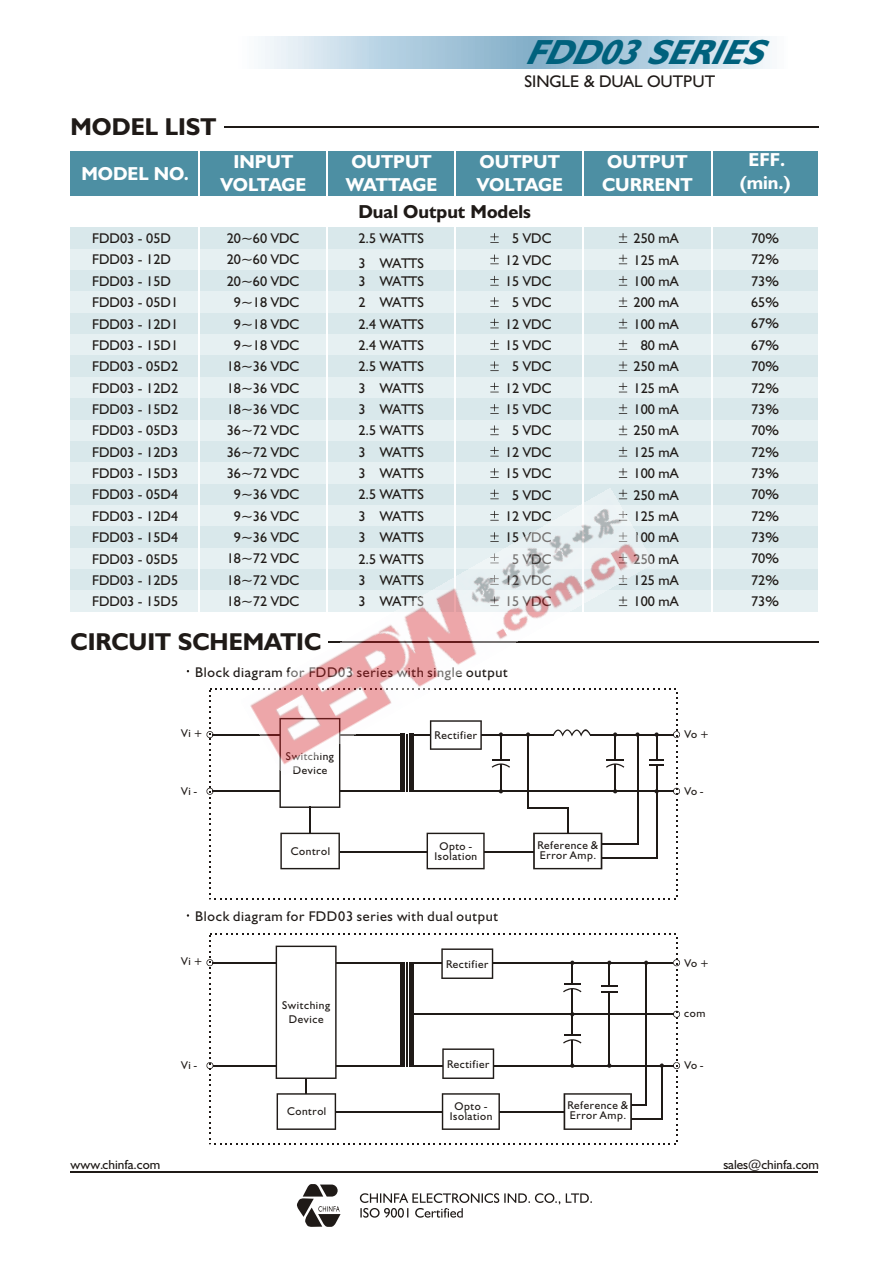
<style>
.page{position:relative;width:894px;height:1263px;background:#fff}
.page>*{position:absolute;margin:0;border:0;box-sizing:border-box;transform-origin:0 0}
.t1{font:italic 700 34.95px "Humanst 521 BT";color:#00617d}
.t2{font:700 24.45px "Humanst 521 BT";color:#1f1a17}
.t3{font:700 18.9px/22.6px "Humanst 521 BT";color:#fff}
.t4{font:700 18.9px "Humanst 521 BT";color:#1f1a17}
.t5{font:16.95px "Humanst 521 BT";color:#1f1a17}
.t6{font:14.1px/21.3px "Humanst 521 BT";color:#1f1a17;text-align:center}
.t7{font:14.1px "Humanst 521 BT";letter-spacing:.05em;color:#1f1a17}
.t8{font:14.1px/25.2px "Humanst 521 BT";letter-spacing:-.02em;color:#1f1a17}
.t9{font:13.2px "Humanst 521 BT";color:#1f1a17}
.t10{font:11.25px/10.1px "Humanst 521 BT";letter-spacing:.05em;color:#1f1a17;text-align:center}
</style>
<div class="page">
<hr style="left:71px;top:1172px;width:747px;height:1px;background:#1f1a17">
<hr style="left:328px;top:641px;width:490px;height:2px;background:#1f1a17">
<hr style="left:224px;top:126px;width:594px;height:1px;background:#1f1a17">
<div style="left:71px;top:151px;width:747px;height:45px;background:#4d8fa3"></div>
<div style="left:71px;top:228px;width:747px;height:21px;background:#d9e8eb"></div>
<div style="left:71px;top:249px;width:747px;height:21px;background:#e6f0f2"></div>
<div style="left:71px;top:270px;width:747px;height:22px;background:#d9e8eb"></div>
<div style="left:71px;top:292px;width:747px;height:21px;background:#e6f0f2"></div>
<div style="left:71px;top:313px;width:747px;height:21px;background:#d9e8eb"></div>
<div style="left:71px;top:334px;width:747px;height:22px;background:#e6f0f2"></div>
<div style="left:71px;top:356px;width:747px;height:21px;background:#d9e8eb"></div>
<div style="left:71px;top:377px;width:747px;height:21px;background:#e6f0f2"></div>
<div style="left:71px;top:398px;width:747px;height:22px;background:#d9e8eb"></div>
<div style="left:71px;top:420px;width:747px;height:21px;background:#e6f0f2"></div>
<div style="left:71px;top:441px;width:747px;height:22px;background:#d9e8eb"></div>
<div style="left:71px;top:463px;width:747px;height:21px;background:#e6f0f2"></div>
<div style="left:71px;top:484px;width:747px;height:21px;background:#d9e8eb"></div>
<div style="left:71px;top:505px;width:747px;height:22px;background:#e6f0f2"></div>
<div style="left:71px;top:527px;width:747px;height:21px;background:#d9e8eb"></div>
<div style="left:71px;top:548px;width:747px;height:21px;background:#e6f0f2"></div>
<div style="left:71px;top:569px;width:747px;height:22px;background:#d9e8eb"></div>
<div style="left:71px;top:591px;width:747px;height:21px;background:#e6f0f2"></div>
<hr style="left:198px;top:146px;width:1px;height:474px;background:#fff">
<hr style="left:326px;top:146px;width:2px;height:474px;background:#fff">
<hr style="left:454px;top:146px;width:2px;height:472px;background:#fff">
<hr style="left:583px;top:146px;width:1px;height:472px;background:#fff">
<hr style="left:711px;top:146px;width:1px;height:472px;background:#fff">
<svg style="left:490px;top:233px;width:9px;height:10px"></svg>
<svg style="left:490px;top:254px;width:9px;height:10px"></svg>
<svg style="left:490px;top:276px;width:9px;height:10px"></svg>
<svg style="left:490px;top:297px;width:9px;height:10px"></svg>
<svg style="left:490px;top:319px;width:9px;height:9px"></svg>
<svg style="left:490px;top:340px;width:9px;height:10px"></svg>
<svg style="left:490px;top:361px;width:9px;height:10px"></svg>
<svg style="left:490px;top:383px;width:9px;height:9px"></svg>
<svg style="left:490px;top:404px;width:9px;height:10px"></svg>
<svg style="left:490px;top:425px;width:9px;height:10px"></svg>
<svg style="left:490px;top:447px;width:9px;height:10px"></svg>
<svg style="left:490px;top:468px;width:9px;height:10px"></svg>
<svg style="left:619px;top:233px;width:8px;height:10px"></svg>
<svg style="left:619px;top:254px;width:8px;height:10px"></svg>
<svg style="left:619px;top:276px;width:8px;height:10px"></svg>
<svg style="left:619px;top:297px;width:8px;height:10px"></svg>
<svg style="left:619px;top:319px;width:8px;height:9px"></svg>
<svg style="left:619px;top:340px;width:8px;height:10px"></svg>
<svg style="left:619px;top:361px;width:8px;height:10px"></svg>
<svg style="left:619px;top:383px;width:8px;height:9px"></svg>
<svg style="left:619px;top:404px;width:8px;height:10px"></svg>
<svg style="left:619px;top:425px;width:8px;height:10px"></svg>
<svg style="left:619px;top:447px;width:8px;height:10px"></svg>
<svg style="left:619px;top:468px;width:8px;height:10px"></svg>
<svg style="left:206px;top:688px;width:474px;height:212px"></svg>
<svg style="left:206px;top:933px;width:474px;height:211px"></svg>
<svg style="left:297px;top:1184px;width:44px;height:43px"></svg>
<svg style="left:360px;top:1193px;width:232px;height:25px"></svg>
<img style="left:241px;top:488px;width:412px;height:287px">
<h1 class="t1" style="left:524px;top:38px;width:255px">FDD03 SERIES</h1>
<p class="t5" style="left:524px;top:74px;width:192px">SINGLE &amp; DUAL OUTPUT</p>
<h2 class="t2" style="left:71px;top:116px;width:147px">MODEL LIST</h2>
<h3 class="t3" style="left:81px;top:163px;width:109px">MODEL NO.</h3>
<h3 class="t3" style="left:220px;top:152px;width:88px;text-align:center">INPUT<br>VOLTAGE</h3>
<h3 class="t3" style="left:346px;top:152px;width:93px">OUTPUT<br>WATTAGE</h3>
<h3 class="t3" style="left:477px;top:152px;width:88px">OUTPUT<br>VOLTAGE</h3>
<h3 class="t3" style="left:602px;top:152px;width:92px">OUTPUT<br>CURRENT</h3>
<h3 class="t3" style="left:740px;top:150px;width:52px;text-align:center">EFF. (min.)</h3>
<h3 class="t4" style="left:358px;top:204px;width:174px">Dual Output Models</h3>
<p class="t6" style="left:92px;top:229px;width:88px;text-align:left">FDD03 - 05D<br>FDD03 - 12D<br>FDD03 - 15D<br>FDD03 - 05D1<br>FDD03 - 12D1<br>FDD03 - 15D1<br>FDD03 - 05D2<br>FDD03 - 12D2<br>FDD03 - 15D2<br>FDD03 - 05D3<br>FDD03 - 12D3<br>FDD03 - 15D3<br>FDD03 - 05D4<br>FDD03 - 12D4<br>FDD03 - 15D4<br>FDD03 - 05D5<br>FDD03 - 12D5<br>FDD03 - 15D5</p>
<p class="t6" style="left:227px;top:229px;width:74px">20~60 VDC<br>20~60 VDC<br>20~60 VDC<br>9~18 VDC<br>9~18 VDC<br>9~18 VDC<br>18~36 VDC<br>18~36 VDC<br>18~36 VDC<br>36~72 VDC<br>36~72 VDC<br>36~72 VDC<br>9~36 VDC<br>9~36 VDC<br>9~36 VDC<br>18~72 VDC<br>18~72 VDC<br>18~72 VDC</p>
<p class="t8" style="left:358px;top:227px;width:67px">2.5 WATTS<br>3 WATTS</p>
<p class="t6" style="left:505px;top:229px;width:48px">5 VDC<br>12 VDC<br>15 VDC<br>5 VDC<br>12 VDC<br>15 VDC<br>5 VDC<br>12 VDC<br>15 VDC<br>5 VDC<br>12 VDC<br>15 VDC<br>5 VDC<br>12 VDC<br>15 VDC<br>5 VDC<br>12 VDC<br>15 VDC</p>
<p class="t6" style="left:634px;top:229px;width:46px">250 mA<br>125 mA<br>100 mA<br>200 mA<br>100 mA<br>80 mA<br>250 mA<br>125 mA<br>100 mA<br>250 mA<br>125 mA<br>100 mA<br>250 mA<br>125 mA<br>100 mA<br>250 mA<br>125 mA<br>100 mA</p>
<p class="t6" style="left:751px;top:229px;width:29px;text-align:justify">70% 72% 73% 65% 67% 67% 70% 72% 73% 70% 72% 73% 70% 72% 73% 70% 72% 73%</p>
<p class="t6" style="left:358px;top:271px;width:67px;text-align:justify">3 WATTS 2 WATTS 2.4 WATTS 2.4 WATTS 2.5 WATTS 3 WATTS 3 WATTS 2.5 WATTS 3 WATTS 3 WATTS 2.5 WATTS 3 WATTS 3 WATTS 2.5 WATTS 3 WATTS 3 WATTS</p>
<h2 class="t2" style="left:71px;top:632px;width:252px">CIRCUIT SCHEMATIC</h2>
<p class="t7" style="left:195px;top:666px;width:314px">Block diagram for FDD03 series with single output</p>
<p class="t10" style="left:181px;top:729px;width:23px">Vi+</p>
<p class="t10" style="left:286px;top:750px;width:49px;line-height:14px">Switching<br>Device</p>
<p class="t10" style="left:435px;top:731px;width:44px">Rectifier</p>
<p class="t10" style="left:684px;top:730px;width:26px">Vo +</p>
<p class="t10" style="left:181px;top:787px;width:18px">Vi-</p>
<p class="t10" style="left:684px;top:787px;width:21px">Vo -</p>
<p class="t10" style="left:291px;top:847px;width:41px">Control</p>
<p class="t10" style="left:435px;top:842px;width:44px">Opto -<br>Isolation</p>
<p class="t7" style="left:195px;top:910px;width:305px">Block diagram for FDD03 series with dual output</p>
<p class="t10" style="left:181px;top:957px;width:23px">Vi+</p>
<p class="t10" style="left:446px;top:960px;width:44px">Rectifier</p>
<p class="t10" style="left:282px;top:999px;width:49px;line-height:14px">Switching<br>Device</p>
<p class="t10" style="left:537px;top:841px;width:62px;text-align:left">Reference &amp;<br>Error Amp.</p>
<p class="t10" style="left:684px;top:959px;width:26px">Vo +</p>
<p class="t10" style="left:684px;top:1009px;width:23px">com</p>
<p class="t10" style="left:447px;top:1060px;width:44px">Rectifier</p>
<p class="t10" style="left:181px;top:1062px;width:18px">Vi-</p>
<p class="t10" style="left:684px;top:1061px;width:21px">Vo -</p>
<p class="t9" style="left:71px;top:1159px;width:91px">www.chinfa.com</p>
<p class="t10" style="left:287px;top:1107px;width:41px">Control</p>
<p class="t10" style="left:450px;top:1102px;width:44px">Opto -<br>Isolation</p>
<p class="t10" style="left:567px;top:1101px;width:62px;text-align:left">Reference &amp;<br>Error Amp.</p>
<p class="t9" style="left:723px;top:1159px;width:97px">sales@chinfa.com</p>
</div>
